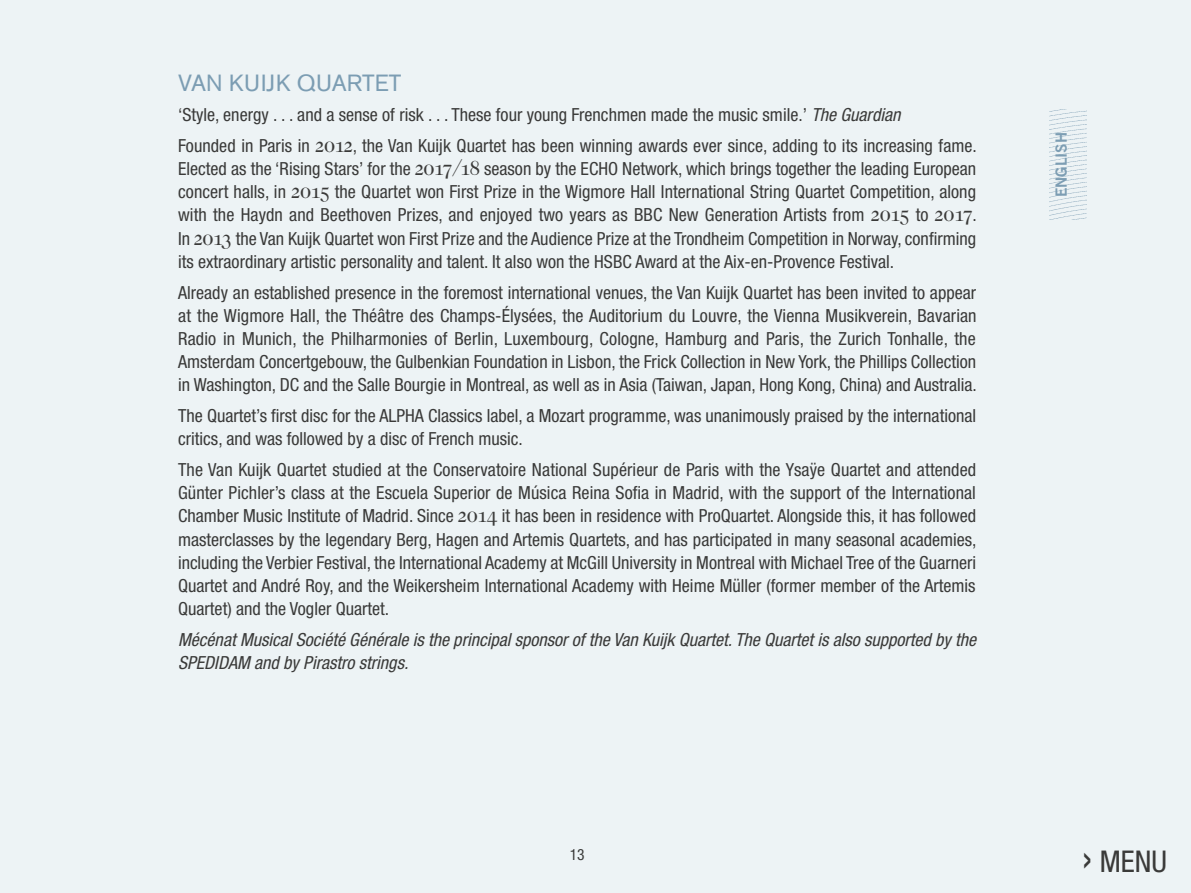
<style>
.page{position:relative;width:1191px;height:893px;background:#edf3f5}
.page>*{position:absolute;margin:0;border:0;box-sizing:border-box;transform-origin:0 0}
.t1{font:condensed 30px "Helvetica Neue";color:#3a3a39}
.t2{font:23.25px "Akzidenz Grotesk BE";color:#7c9db3}
.t3{font:condensed 18px/23.2px "Helvetica Neue";color:#3a3a39;text-align:justify}
.t4{font:italic condensed 18px/23.2px "Helvetica Neue";color:#3a3a39}
.t5{font:15.45px "Trade Gothic Bold Two";color:#7c9db3}
.t6{font:condensed 15.45px "Helvetica Neue";color:#3a3a39}
.s1{font-style:italic}
.s2{font-family:"Caslon Two Twenty Four Expert BQ";font-stretch:normal;font-size:20.7px}
.s3{font-size:43.5px}
</style>
<div class="page">
<img style="left:1049px;top:110px;width:37px;height:110px">
<p class="t2" style="left:178px;top:69px;width:225px">VAN KUIJK QUARTET</p>
<p class="t3" style="left:178px;top:99px;width:800px;line-height:30.6px">‘Style, energy . . . and a sense of risk . . . These four young Frenchmen made the music smile.’ <span class="s1">The Guardian<br></span>Founded in Paris in <span class="s2">2012</span>, the Van Kuijk Quartet has been winning awards ever since, adding to its increasing fame.</p>
<p class="t3" style="left:178px;top:157px;width:800px">Elected as the ‘Rising Stars’ for the <span class="s2">2017/18</span> season by the ECHO Network, which brings together the leading European concert halls, in <span class="s2">2015</span> the Quartet won First Prize in the Wigmore Hall International String Quartet Competition, along with the Haydn and Beethoven Prizes, and enjoyed two years as BBC New Generation Artists from <span class="s2">2015</span> to <span class="s2">2017</span>.<br>In <span class="s2">2013</span> the Van Kuijk Quartet won First Prize and the Audience Prize at the Trondheim Competition in Norway, confirming its extraordinary artistic personality and talent. It also won the HSBC Award at the Aix-en-Provence Festival.</p>
<p class="t3" style="left:178px;top:280px;width:800px">Already an established presence in the foremost international venues, the Van Kuijk Quartet has been invited to appear at the Wigmore Hall, the Théâtre des Champs-Élysées, the Auditorium du Louvre, the Vienna Musikverein, Bavarian Radio in Munich, the Philharmonies of Berlin, Luxembourg, Cologne, Hamburg and Paris, the Zurich Tonhalle, the Amsterdam Concertgebouw, the Gulbenkian Foundation in Lisbon, the Frick Collection in New York, the Phillips Collection in Washington, DC and the Salle Bourgie in Montreal, as well as in Asia (Taiwan, Japan, Hong Kong, China) and Australia.</p>
<p class="t3" style="left:178px;top:404px;width:799px">The Quartet’s first disc for the ALPHA Classics label, a Mozart programme, was unanimously praised by the international critics, and was followed by a disc of French music.</p>
<p class="t3" style="left:178px;top:458px;width:800px">The Van Kuijk Quartet studied at the Conservatoire National Supérieur de Paris with the Ysaÿe Quartet and attended Günter Pichler’s class at the Escuela Superior de Música Reina Sofia in Madrid, with the support of the International Chamber Music Institute of Madrid. Since <span class="s2">2014</span> it has been in residence with ProQuartet. Alongside this, it has followed masterclasses by the legendary Berg, Hagen and Artemis Quartets, and has participated in many seasonal academies, including the Verbier Festival, the International Academy at McGill University in Montreal with Michael Tree of the Guarneri Quartet and André Roy, and the Weikersheim International Academy with Heime Müller (former member of the Artemis Quartet) and the Vogler Quartet.</p>
<p class="t4" style="left:178px;top:628px;width:799px">Mécénat Musical Société Générale is the principal sponsor of the Van Kuijk Quartet. The Quartet is also supported by the<br>SPEDIDAM and by Pirastro strings.</p>
<p class="t6" style="left:570px;top:846px;width:16px">13</p>
<p class="t5" style="left:1051px;top:197px;width:67px;rotate:-90deg">ENGLISH</p>
<h1 class="t1" style="left:1082px;top:844px;width:86px"><span class="s3">›</span> MENU</h1>
</div>
